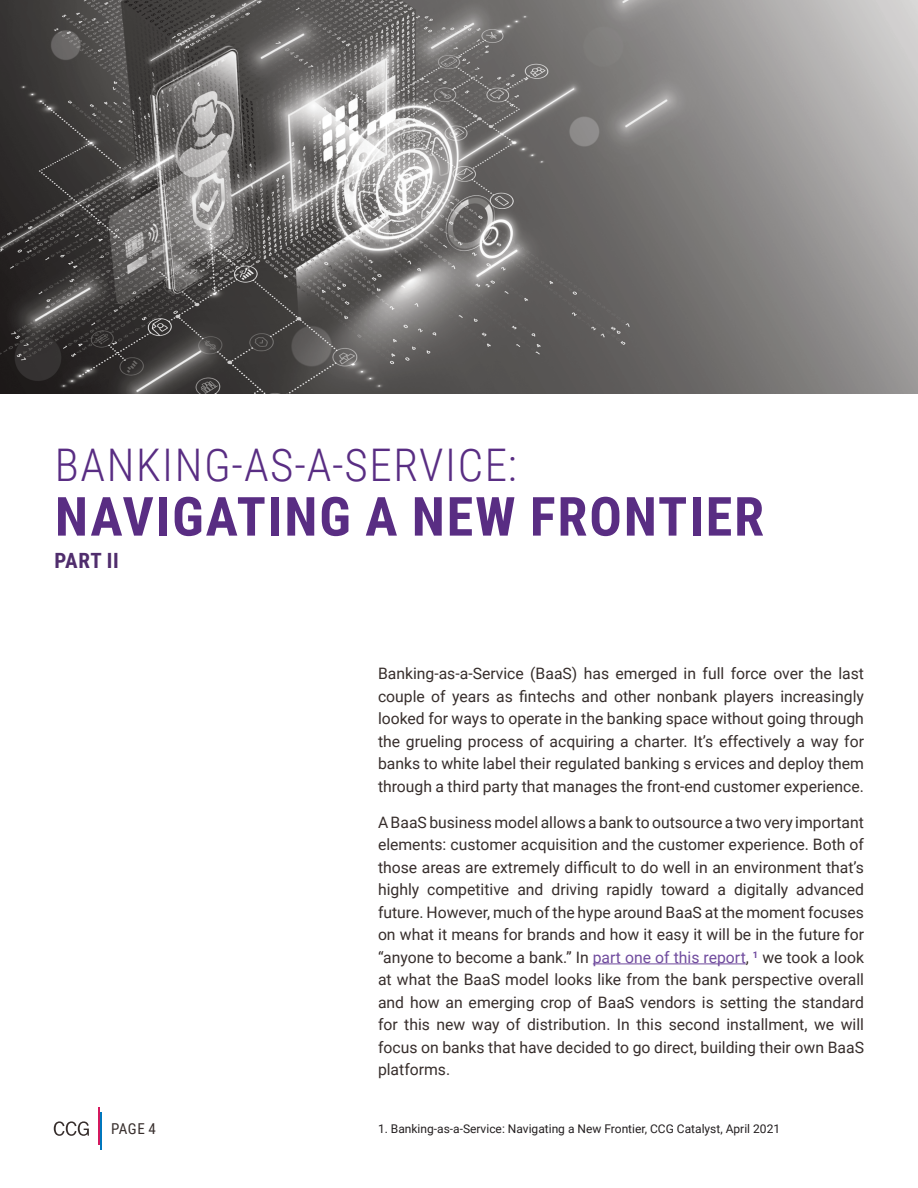
<style>
.page{position:relative;width:918px;height:1188px;background:#fff}
.page>*{position:absolute;margin:0;border:0;box-sizing:border-box;transform-origin:0 0}
.t1{font:700 54px "Roboto Condensed";letter-spacing:.035em;color:#592d83}
.t2{font:300 45px "Roboto Condensed";letter-spacing:.035em;color:#592d83}
.t3{font:700 21px "Roboto Condensed";letter-spacing:.025em;color:#502d6d}
.t4{font:15.75px/22.5px "Roboto";color:#372e2c;text-align:justify}
.t5{font:15px "Roboto Condensed";color:#372e2c}
.t6{font:12px "Roboto";color:#231f20}
.s1{color:#704b9e}
</style>
<div class="page">
<svg style="left:54px;top:1121px;width:35px;height:15px"></svg>
<hr style="left:98px;top:1108px;width:2px;height:37px;background:#d5195e">
<hr style="left:100px;top:1112px;width:2px;height:37px;background:#0077bd">
<hr style="left:593px;top:964px;width:153px;height:1px;background:#704b9e">
<img style="left:0;top:0;width:918px;height:393px">
<h2 class="t2" style="left:55px;top:433px;width:464px">BANKING-AS-A-SERVICE:</h2>
<h1 class="t1" style="left:55px;top:479px;width:711px">NAVIGATING A NEW FRONTIER</h1>
<h3 class="t3" style="left:54px;top:545px;width:66px">PART II</h3>
<p class="t5" style="left:111px;top:1118px;width:46px">PAGE 4</p>
<p class="t4" style="left:378px;top:662px;width:488px">Banking-as-a-Service (BaaS) has emerged in full force over the last couple of years as fintechs and other nonbank players increasingly looked for ways to operate in the banking space without going through the grueling process of acquiring a charter. It’s effectively a way for banks to white label their regulated banking s ervices and deploy them through a third party that manages the front-end customer experience.</p>
<p class="t4" style="left:378px;top:810px;width:488px">A BaaS business model allows a bank to outsource a two very important elements: customer acquisition and the customer experience. Both of those areas are extremely difficult to do well in an environment that’s highly competitive and driving rapidly toward a digitally advanced future. However, much of the hype around BaaS at the moment focuses on what it means for brands and how it easy it will be in the future for “anyone to become a bank.” In <span class="s1">part one of this report</span>, <sup>1</sup> we took a look at what the BaaS model looks like from the bank perspective overall and how an emerging crop of BaaS vendors is setting the standard for this new way of distribution. In this second installment, we will focus on banks that have decided to go direct, building their own BaaS platforms.</p>
<p class="t6" style="left:378px;top:1120px;width:404px">1. Banking-as-a-Service: Navigating a New Frontier, CCG Catalyst, April 2021</p>
</div>
